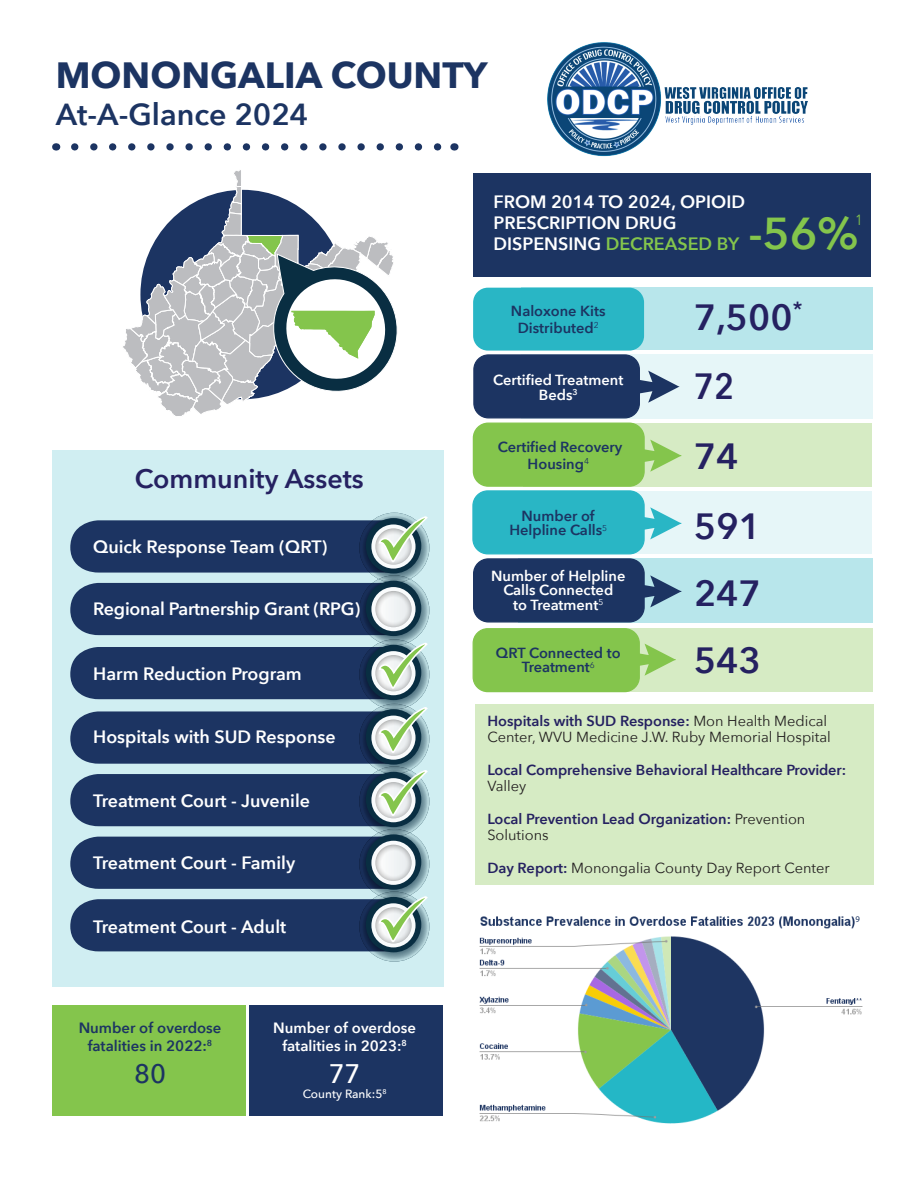
<style>
.page{position:relative;width:918px;height:1188px;background:#fff}
.page>*{position:absolute;margin:0;border:0;box-sizing:border-box;transform-origin:0 0}
.t1{font:600 44.7px "Avenir Next";color:#84c54c}
.t2{font:600 36.45px "Avenir Next";color:#252161}
.t3{font:700 36.45px "Avenir Next";color:#1c3462}
.t4{font:600 36.45px "Avenir Next";color:#252161;scale:.9 1}
.t5{font:600 30.45px "Avenir Next";color:#1c3462}
.t6{font:600 26.85px "Avenir Next";color:#252161}
.t7{font:500 26.85px "Avenir Next";color:#fff}
.t8{font:500 26.85px "Avenir Next";color:#1c3462}
.t9{font:600 17.85px/20.9px "Avenir Next";color:#fff}
.t10{font:600 14.85px/17.9px "Avenir Next";color:#fff;text-align:center}
.t11{font:600 14.85px/17.9px "Avenir Next";color:#1c3462;text-align:center}
.t12{font:14.7px "Avenir Next";color:#84c54c;scale:.9 1}
.t13{font:14.55px/16.4px "Avenir Next";color:#231f20}
.t14{font:600 14.55px/16.4px "Avenir Next";color:#252161}
.t15{font:600 14.55px/17.1px "Avenir Next";color:#1c3462;text-align:center}
.t16{font:600 14.55px/14.9px "Avenir Next";color:#fff;text-align:center}
.t17{font:500 11.85px "Avenir Next";color:#fff}
.t18{font:8.7px "Myriad Pro";color:#1c3561}
.s1{color:#84c54c}
.s2{font-weight:600;color:#252161}
.s3{font-weight:400;color:#231f20}
</style>
<div class="page">
<svg style="left:123px;top:170px;width:275px;height:246px"></svg>
<img style="left:547px;top:42px;width:261px;height:115px">
<div style="left:475px;top:704px;width:398px;height:181px;background:#d6ebc4"></div>
<div style="left:473px;top:173px;width:398px;height:104px;background:#1c3462"></div>
<svg style="left:75px;top:143px;width:23px;height:8px"></svg>
<svg style="left:113px;top:143px;width:329px;height:8px"></svg>
<div style="left:52px;top:450px;width:392px;height:536px;background:#d0eef2"></div>
<svg style="left:359px;top:513px;width:70px;height:70px"></svg>
<div style="left:70px;top:583px;width:301px;height:52px;background:#1c3462"></div>
<svg style="left:359px;top:575px;width:70px;height:70px"></svg>
<div style="left:366px;top:581px;width:55px;height:55px;background:#092e42;border-radius:50%"></div>
<svg style="left:371px;top:587px;width:45px;height:44px"></svg>
<svg style="left:375px;top:591px;width:37px;height:36px"></svg>
<svg style="left:359px;top:639px;width:70px;height:70px"></svg>
<svg style="left:359px;top:766px;width:70px;height:71px"></svg>
<div style="left:70px;top:837px;width:301px;height:52px;background:#1c3462"></div>
<svg style="left:359px;top:829px;width:70px;height:70px"></svg>
<div style="left:366px;top:834px;width:55px;height:56px;background:#092e42;border-radius:50%"></div>
<svg style="left:371px;top:841px;width:45px;height:44px"></svg>
<svg style="left:375px;top:845px;width:37px;height:36px"></svg>
<svg style="left:359px;top:892px;width:70px;height:70px"></svg>
<svg style="left:70px;top:895px;width:359px;height:56px"></svg>
<svg style="left:70px;top:515px;width:359px;height:58px"></svg>
<div style="left:52px;top:1005px;width:194px;height:110px;background:#84c54c"></div>
<div style="left:249px;top:1005px;width:193px;height:110px;background:#1c3462"></div>
<svg style="left:70px;top:706px;width:359px;height:120px"></svg>
<svg style="left:70px;top:641px;width:359px;height:58px"></svg>
<div style="left:522px;top:491px;width:350px;height:63px;background:#e6f6f8"></div>
<svg style="left:645px;top:507px;width:36px;height:32px"></svg>
<div style="left:473px;top:491px;width:171px;height:63px;background:#29b6c5;border-radius:15px"></div>
<div style="left:472px;top:490px;width:173px;height:64px;border:1px solid #29b6c5;border-radius:15px"></div>
<div style="left:519px;top:558px;width:354px;height:64px;background:#b8e6eb"></div>
<svg style="left:645px;top:575px;width:36px;height:32px"></svg>
<div style="left:474px;top:559px;width:170px;height:63px;background:#1c3462;border-radius:15px"></div>
<div style="left:473px;top:558px;width:172px;height:65px;border:1px solid #1c3462;border-radius:15px"></div>
<div style="left:520px;top:628px;width:352px;height:64px;background:#d6ebc4"></div>
<div style="left:473px;top:629px;width:166px;height:63px;background:#84c54c;border-radius:15px"></div>
<div style="left:473px;top:628px;width:167px;height:64px;border:1px solid #84c54c;border-radius:15px"></div>
<div style="left:523px;top:423px;width:349px;height:63px;background:#d6ebc4"></div>
<svg style="left:645px;top:440px;width:36px;height:32px"></svg>
<div style="left:473px;top:423px;width:171px;height:63px;background:#84c54c;border-radius:15px"></div>
<div style="left:473px;top:423px;width:172px;height:64px;border:1px solid #84c54c;border-radius:15px"></div>
<div style="left:521px;top:287px;width:351px;height:63px;background:#b8e6eb"></div>
<div style="left:473px;top:288px;width:171px;height:63px;background:#29b6c5;border-radius:15px"></div>
<div style="left:522px;top:354px;width:351px;height:64px;background:#e6f6f8"></div>
<svg style="left:640px;top:371px;width:39px;height:32px"></svg>
<div style="left:474px;top:355px;width:165px;height:63px;background:#1c3462;border-radius:15px"></div>
<div style="left:473px;top:354px;width:167px;height:64px;border:1px solid #1c3462;border-radius:15px"></div>
<img style="left:479px;top:916px;width:384px;height:208px">
<p class="t3" style="left:56px;top:44px;width:433px">MONONGALIA COUNTY</p>
<p class="t5" style="left:56px;top:88px;width:254px">At-A-Glance 2024</p>
<p class="t9" style="left:494px;top:191px;width:253px">FROM 2014 TO 2024, OPIOID<br>PRESCRIPTION DRUG<br>DISPENSING <span class="s1">DECREASED BY</span></p>
<p class="t12" style="left:855px;top:207px;width:10px">1</p>
<p class="t1" style="left:749px;top:195px;width:112px">-56%</p>
<p class="t6" style="left:135px;top:456px;width:230px">Community Assets</p>
<p class="t9" style="left:93px;top:536px;width:236px">Quick Response Team (QRT)</p>
<p class="t9" style="left:93px;top:598px;width:269px">Regional Partnership Grant (RPG)</p>
<p class="t9" style="left:93px;top:662px;width:210px">Harm Reduction Program</p>
<p class="t9" style="left:93px;top:726px;width:244px">Hospitals with SUD Response</p>
<p class="t9" style="left:93px;top:790px;width:218px">Treatment Court - Juvenile</p>
<p class="t9" style="left:93px;top:852px;width:204px">Treatment Court - Family</p>
<p class="t9" style="left:93px;top:916px;width:195px">Treatment Court - Adult</p>
<p class="t11" style="left:79px;top:1018px;width:144px">Number of overdose fatalities in 2022:<sup>8</sup></p>
<p class="t8" style="left:134px;top:1051px;width:33px">80</p>
<p class="t10" style="left:273px;top:1018px;width:144px">Number of overdose fatalities in 2023:<sup>8</sup></p>
<p class="t7" style="left:329px;top:1051px;width:33px">77</p>
<p class="t17" style="left:303px;top:1084px;width:85px">County Rank:5<sup>8</sup></p>
<p class="t15" style="left:511px;top:302px;width:96px">Naloxone Kits<br>Distributed<sup>2</sup></p>
<p class="t2" style="left:694px;top:286px;width:110px">7,500<sup>*</sup></p>
<p class="t16" style="left:493px;top:372px;width:132px">Certified Treatment<br>Beds<sup>3</sup></p>
<p class="t4" style="left:694px;top:355px;width:46px">72</p>
<p class="t15" style="left:498px;top:438px;width:126px">Certified Recovery<br>Housing<sup>4</sup></p>
<p class="t2" style="left:694px;top:425px;width:46px">74</p>
<p class="t15" style="left:509px;top:508px;width:99px;line-height:14.9px">Number of<br>Helpline Calls<sup>5</sup></p>
<p class="t2" style="left:694px;top:495px;width:68px">591</p>
<p class="t16" style="left:491px;top:568px;width:136px">Number of Helpline<br>Calls Connected<br>to Treatment<sup>5</sup></p>
<p class="t2" style="left:694px;top:562px;width:68px">247</p>
<p class="t15" style="left:496px;top:645px;width:126px;line-height:14.9px">QRT Connected to<br>Treatment<sup>6</sup></p>
<p class="t2" style="left:694px;top:629px;width:68px">543</p>
<p class="t13" style="left:487px;top:712px;width:345px"><span class="s2">Hospitals with SUD Response:</span> Mon Health Medical<br>Center, WVU Medicine J.W. Ruby Memorial Hospital</p>
<p class="t14" style="left:487px;top:761px;width:360px">Local Comprehensive Behavioral Healthcare Provider:<br><span class="s3">Valley</span></p>
<p class="t14" style="left:487px;top:810px;width:320px">Local Prevention Lead Organization: <span class="s3">Prevention<br>Solutions</span></p>
<p class="t13" style="left:487px;top:859px;width:344px"><span class="s2">Day Report:</span> Monongalia County Day Report Center</p>
<p class="t18" style="left:855px;top:913px;width:6px">9</p>
</div>
